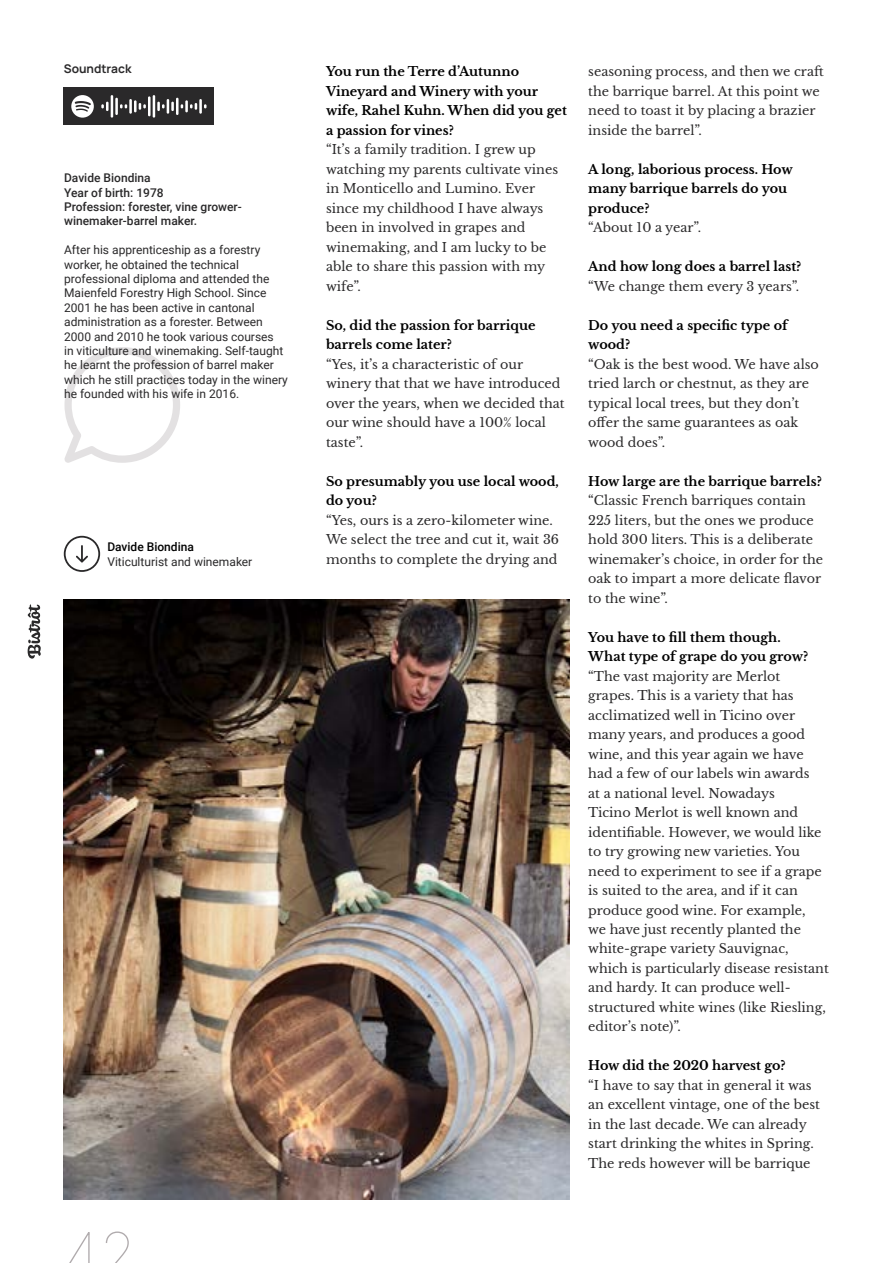
<style>
.page{position:relative;width:893px;height:1263px;background:#fff}
.page>*{position:absolute;margin:0;border:0;box-sizing:border-box;transform-origin:0 0}
.t1{font:100 60px "Inter";color:#b0abad}
.t2{font:12.75px/19.5px "Libre Baskerville";color:#2a292a}
.t3{font:700 12.75px/19.5px "Libre Baskerville";color:#000}
.t4{font:12px/14.4px "Roboto";color:#2a292a}
.t5{font:500 12px/14.4px "Roboto";color:#2a292a}
.t6{font:500 12px "Roboto";color:#000}
.t7{font:700 12px "Manrope";color:#2a292a}
</style>
<div class="page">
<svg style="left:28px;top:604px;width:13px;height:55px"></svg>
<img style="left:64px;top:600px;width:505px;height:599px">
<div style="left:64px;top:88px;width:150px;height:37px;background:#2a292a"></div>
<svg style="left:101px;top:102px;width:8px;height:9px"></svg>
<hr style="left:111px;top:95px;width:2px;height:23px;background:#fff">
<hr style="left:115px;top:98px;width:3px;height:17px;background:#fff">
<svg style="left:120px;top:104px;width:7px;height:4px"></svg>
<hr style="left:129px;top:99px;width:3px;height:15px;background:#fff">
<svg style="left:134px;top:100px;width:12px;height:12px"></svg>
<hr style="left:148px;top:96px;width:3px;height:20px;background:#fff">
<hr style="left:153px;top:95px;width:2px;height:23px;background:#fff">
<svg style="left:157px;top:99px;width:17px;height:15px"></svg>
<hr style="left:176px;top:98px;width:3px;height:17px;background:#fff">
<svg style="left:181px;top:100px;width:16px;height:12px"></svg>
<hr style="left:199px;top:99px;width:3px;height:15px;background:#fff">
<svg style="left:204px;top:104px;width:3px;height:4px"></svg>
<svg style="left:71px;top:95px;width:23px;height:23px"></svg>
<svg style="left:64px;top:536px;width:36px;height:36px"></svg>
<svg style="left:64px;top:347px;width:116px;height:116px"></svg>
<p class="t7" style="left:64px;top:60px;width:69px">Soundtrack</p>
<p class="t5" style="left:64px;top:170px;width:179px">Davide Biondina<br>Year of birth: 1978<br>Profession: forester, vine grower&shy;winemaker-barrel maker.</p>
<p class="t4" style="left:64px;top:242px;width:225px">After his apprenticeship as a forestry worker, he obtained the technical professional diploma and attended the Maienfeld Forestry High School. Since 2001 he has been active in cantonal administration as a forester. Between 2000 and 2010 he took various courses<br>in viticulture and winemaking. Self-taught he learnt the profession of barrel maker which he still practices today in the winery he founded with his wife in 2016.</p>
<p class="t6" style="left:107px;top:538px;width:88px">Davide Biondina</p>
<p class="t4" style="left:107px;top:554px;width:146px">Viticulturist and winemaker</p>
<h1 class="t1" style="left:64px;top:1210px;width:74px">42</h1>
<p class="t3" style="left:326px;top:62px;width:242px">You run the Terre d’Autunno<br>Vineyard and Winery with your wife, Rahel Kuhn. When did you get a passion for vines?</p>
<p class="t2" style="left:326px;top:140px;width:234px">“It’s a family tradition. I grew up watching my parents cultivate vines in Monticello and Lumino. Ever since my childhood I have always been in involved in grapes and winemaking, and I am lucky to be able to share this passion with my wife”.</p>
<p class="t3" style="left:326px;top:315px;width:211px">So, did the passion for barrique barrels come later?</p>
<p class="t2" style="left:326px;top:354px;width:240px">“Yes, it’s a characteristic of our winery that that we have introduced over the years, when we decided that our wine should have a 100% local taste”.</p>
<p class="t3" style="left:326px;top:471px;width:234px">So presumably you use local wood, do you?</p>
<p class="t2" style="left:326px;top:510px;width:235px">“Yes, ours is a zero-kilometer wine.<br>We select the tree and cut it, wait 36 months to complete the drying and</p>
<p class="t2" style="left:588px;top:62px;width:237px">seasoning process, and then we craft the barrique barrel. At this point we need to toast it by placing a brazier inside the barrel”.</p>
<p class="t3" style="left:588px;top:159px;width:206px">A long, laborious process. How many barrique barrels do you produce?</p>
<p class="t2" style="left:588px;top:218px;width:114px">“About 10 a year”.</p>
<p class="t3" style="left:588px;top:257px;width:215px">And how long does a barrel last?</p>
<p class="t2" style="left:588px;top:276px;width:212px">“We change them every 3 years”.</p>
<p class="t3" style="left:588px;top:315px;width:201px">Do you need a specific type of wood?</p>
<p class="t2" style="left:588px;top:354px;width:232px">“Oak is the best wood. We have also tried larch or chestnut, as they are typical local trees, but they don’t offer the same guarantees as oak wood does”.</p>
<p class="t3" style="left:588px;top:471px;width:235px">How large are the barrique barrels?</p>
<p class="t2" style="left:588px;top:491px;width:237px">“Classic French barriques contain<br>225 liters, but the ones we produce hold 300 liters. This is a deliberate winemaker’s choice, in order for the oak to impart a more delicate flavor to the wine”.</p>
<p class="t3" style="left:588px;top:627px;width:221px">You have to fill them though.<br>What type of grape do you grow?</p>
<p class="t2" style="left:588px;top:666px;width:242px">“The vast majority are Merlot grapes. This is a variety that has acclimatized well in Ticino over many years, and produces a good wine, and this year again we have had a few of our labels win awards<br>at a national level. Nowadays<br>Ticino Merlot is well known and identifiable. However, we would like to try growing new varieties. You need to experiment to see if a grape is suited to the area, and if it can produce good wine. For example,<br>we have just recently planted the white-grape variety Sauvignac, which is particularly disease resistant and hardy. It can produce well&shy;structured white wines (like Riesling, editor’s note)”.</p>
<p class="t3" style="left:588px;top:1056px;width:199px">How did the 2020 harvest go?</p>
<p class="t2" style="left:588px;top:1076px;width:233px">“I have to say that in general it was an excellent vintage, one of the best in the last decade. We can already start drinking the whites in Spring.<br>The reds however will be barrique</p>
</div>
